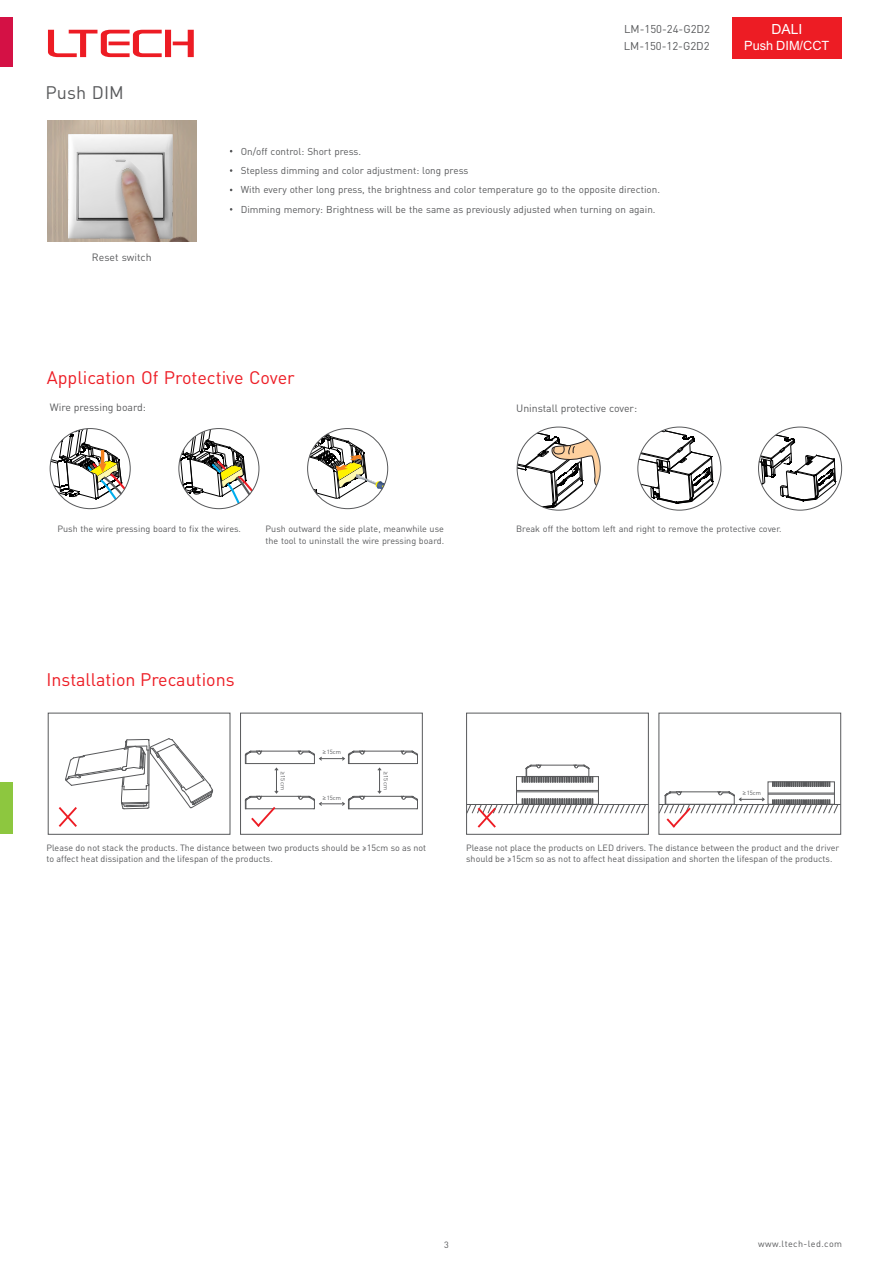
<style>
.page{position:relative;width:893px;height:1263px;background:#fff}
.page>*{position:absolute;margin:0;border:0;box-sizing:border-box;transform-origin:0 0}
.t1{font:18px "DIN Pro";color:#ed1c24}
.t2{font:18px "DIN Pro";color:#58595b}
.t3{font:13.95px "Arial";color:#fff}
.t4{font:12.75px "Arial";color:#fff}
.t5{font:11.25px "DIN Pro";color:#58595b}
.t6{font:10.5px "DIN Pro";color:#58595b}
.t7{font:9.9px/19.5px "DIN Pro";color:#58595b}
.t8{font:9px/10.8px "DIN Pro";color:#58595b}
.t9{font:9px "DIN Pro";letter-spacing:.05em;color:#58595b}
.t10{font:6px "DIN Pro";color:#58595b}
.s1{font-family:"Microsoft Ya Hei"}
</style>
<div class="page">
<div style="left:0;top:17px;width:13px;height:50px;background:#d41145"></div>
<div style="left:0;top:782px;width:13px;height:51px;background:#8dc73f"></div>
<svg style="left:48px;top:30px;width:146px;height:27px"></svg>
<div style="left:732px;top:17px;width:110px;height:42px;background:#ed1c24"></div>
<img style="left:47px;top:120px;width:149px;height:121px">
<img style="left:69px;top:134px;width:103px;height:106px">
<svg style="left:95px;top:159px;width:6px;height:82px"></svg>
<img style="left:101px;top:157px;width:91px;height:84px">
<svg style="left:50px;top:429px;width:80px;height:76px"></svg>
<div style="left:50px;top:428px;width:81px;height:81px;border:1px solid #58595b;border-radius:50%"></div>
<svg style="left:179px;top:429px;width:79px;height:80px"></svg>
<div style="left:178px;top:428px;width:81px;height:81px;border:1px solid #58595b;border-radius:50%"></div>
<svg style="left:517px;top:427px;width:83px;height:83px"></svg>
<svg style="left:638px;top:427px;width:76px;height:77px"></svg>
<svg style="left:758px;top:427px;width:78px;height:75px"></svg>
<svg style="left:308px;top:429px;width:80px;height:70px"></svg>
<div style="left:240px;top:713px;width:183px;height:121px;border:1px solid #58595b"></div>
<svg style="left:59px;top:738px;width:154px;height:89px"></svg>
<div style="left:466px;top:713px;width:183px;height:121px;border:1px solid #58595b"></div>
<div style="left:516px;top:776px;width:83px;height:28px;border:1px solid #58595b"></div>
<hr style="left:516px;top:790px;width:82px;height:1px;background:#58595b">
<hr style="left:516px;top:791px;width:82px;height:1px;background:#58595b">
<svg style="left:522px;top:764px;width:71px;height:19px"></svg>
<hr style="left:467px;top:804px;width:181px;height:1px;background:#58595b">
<hr style="left:659px;top:804px;width:182px;height:1px;background:#58595b">
<svg style="left:245px;top:751px;width:173px;height:76px"></svg>
<svg style="left:466px;top:798px;width:180px;height:30px"></svg>
<svg style="left:659px;top:781px;width:179px;height:47px"></svg>
<h1 class="t2" style="left:46px;top:86px;width:80px">Push DIM</h1>
<p class="t6" style="left:92px;top:253px;width:61px">Reset switch</p>
<p class="t5" style="left:624px;top:25px;width:87px">LM-150-24-G2D2</p>
<p class="t5" style="left:624px;top:42px;width:87px">LM-150-12-G2D2</p>
<h2 class="t3" style="left:771px;top:24px;width:32px">DALI</h2>
<h3 class="t4" style="left:744px;top:41px;width:87px">Push DIM/CCT</h3>
<p class="t7" style="left:241px;top:142px;width:421px">On/off control: Short press.<br>Stepless dimming and color adjustment: long press<br>With every other long press, the brightness and color temperature go to the opposite direction.<br>Dimming memory: Brightness will be the same as previously adjusted when turning on again.</p>
<h1 class="t1" style="left:47px;top:370px;width:250px">Application Of Protective Cover</h1>
<p class="t6" style="left:50px;top:403px;width:98px">Wire pressing board:</p>
<p class="t6" style="left:516px;top:404px;width:123px">Uninstall protective cover:</p>
<p class="t8" style="left:266px;top:524px;width:180px;line-height:11.6px">Push outward the side plate, meanwhile use the tool to uninstall the wire pressing board.</p>
<p class="t8" style="left:57px;top:525px;width:185px">Push the wire pressing board to fix the wires.</p>
<p class="t8" style="left:516px;top:525px;width:267px">Break off the bottom left and right to remove the protective cover.</p>
<h1 class="t1" style="left:47px;top:673px;width:190px">Installation Precautions</h1>
<p class="t10" style="left:322px;top:750px;width:20px"><span class="s1">≥</span>15cm</p>
<p class="t10" style="left:285px;top:771px;width:20px;rotate:90deg"><span class="s1">≥</span>15cm</p>
<p class="t10" style="left:388px;top:771px;width:20px;rotate:90deg"><span class="s1">≥</span>15cm</p>
<p class="t10" style="left:322px;top:795px;width:20px"><span class="s1">≥</span>15cm</p>
<p class="t10" style="left:742px;top:790px;width:20px"><span class="s1">≥</span>15cm</p>
<p class="t8" style="left:47px;top:843px;width:381px">Please do not stack the products. The distance between two products should be ≥15cm so as not to affect heat dissipation and the lifespan of the products.</p>
<p class="t8" style="left:466px;top:843px;width:374px">Please not place the products on LED drivers. The distance between the product and the driver should be ≥15cm so as not to affect heat dissipation and shorten the lifespan of the products.</p>
<p class="t8" style="left:444px;top:1240px;width:6px">3</p>
<p class="t9" style="left:758px;top:1240px;width:85px">www.ltech-led.com</p>
</div>
